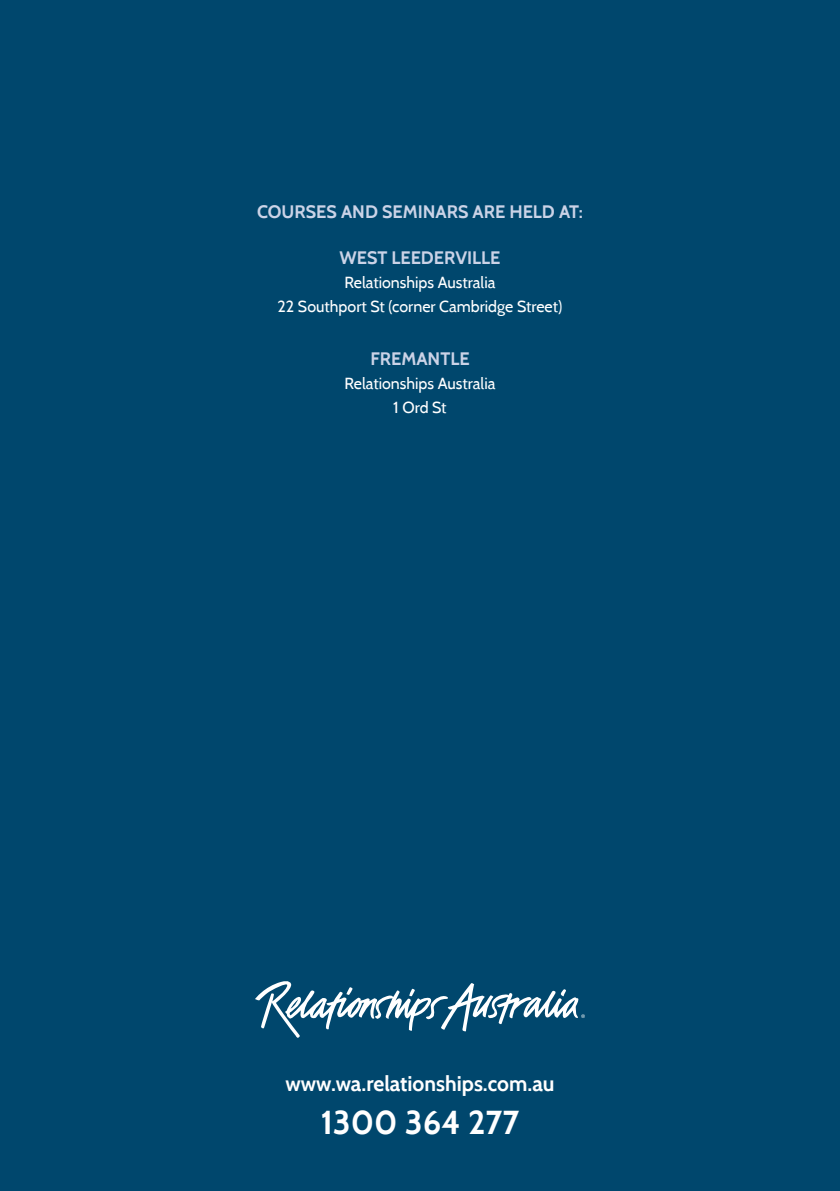
<style>
.page{position:relative;width:840px;height:1191px;background:#fff}
.page>*{position:absolute;margin:0;border:0;box-sizing:border-box;transform-origin:0 0}
.t1{font:700 33px "Cabin";color:#fff}
.t2{font:700 21.2px "Cabin";color:#fff}
.t3{font:700 18px "Cabin";color:#cbd3e7}
.t4{font:16px/24px "Cabin";color:#fff;text-align:center}
</style>
<div class="page">
<hr style="left:839px;top:957px;width:1px;height:234px;background:#00476d">
<div style="left:0;top:0;width:839px;height:1191px;background:#00476d"></div>
<svg style="left:255px;top:981px;width:329px;height:57px"></svg>
<p class="t3" style="left:257px;top:200px;width:327px">COURSES AND SEMINARS ARE HELD AT:</p>
<p class="t3" style="left:339px;top:247px;width:162px">WEST LEEDERVILLE</p>
<p class="t4" style="left:277px;top:271px;width:286px">Relationships Australia<br>22 Southport St (corner Cambridge Street)</p>
<p class="t3" style="left:370px;top:347px;width:101px">FREMANTLE</p>
<p class="t4" style="left:344px;top:371px;width:152px">Relationships Australia<br>1 Ord St</p>
<h2 class="t2" style="left:285px;top:1070px;width:270px">www.wa.relationships.com.au</h2>
<h1 class="t1" style="left:320px;top:1102px;width:200px">1300 364 277</h1>
</div>
